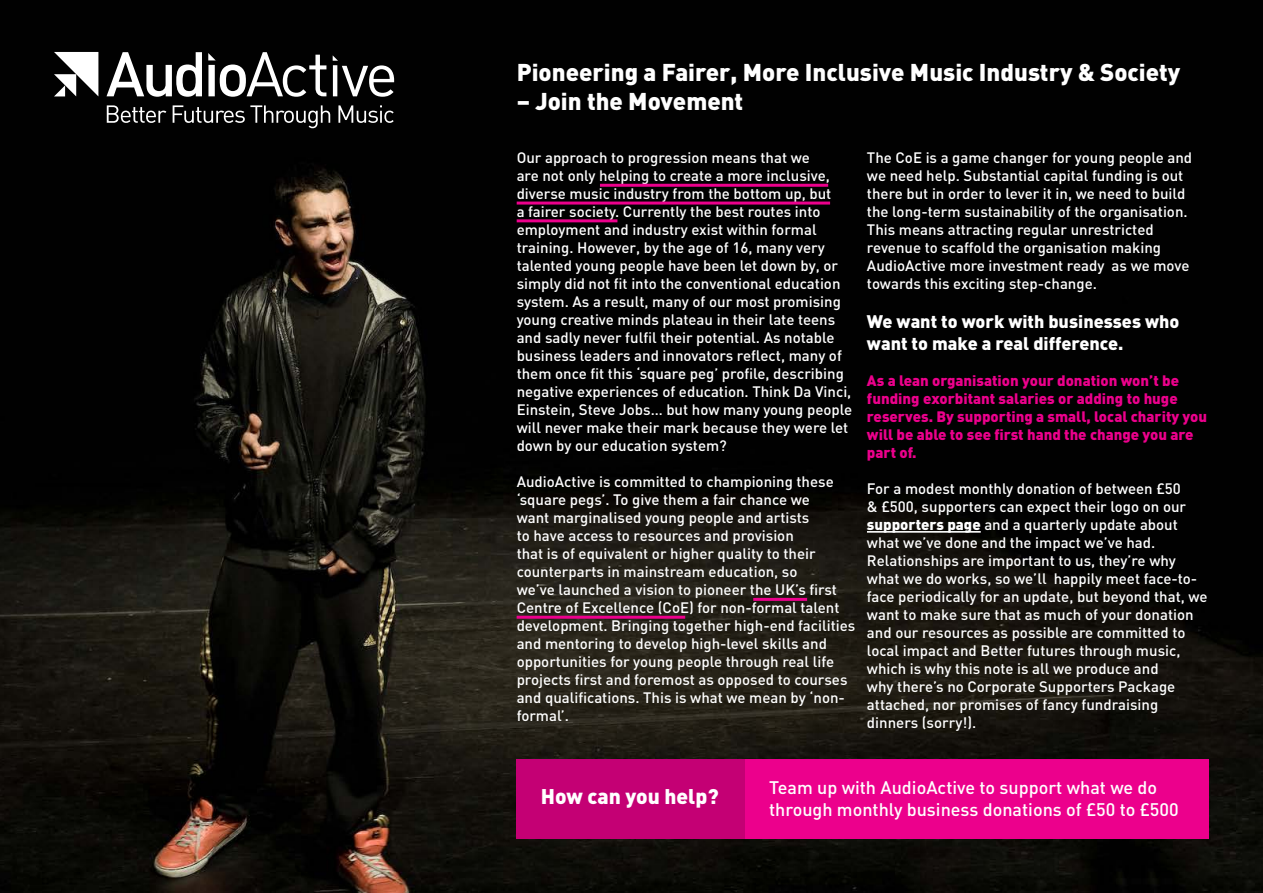
<style>
.page{position:relative;width:1263px;height:893px;background:#fff}
.page>*{position:absolute;margin:0;border:0;box-sizing:border-box;transform-origin:0 0}
.t1{font:900 24px "DIN";color:#fff}
.t2{font:900 21px "DIN";color:#fff}
.t3{font:500 18px/21.6px "DIN";color:#fff}
.t4{font:900 18px/21.6px "DIN";color:#fff}
.t5{font:500 15px/18px "DIN";color:#fff}
.t6{font:900 15px/18px "DIN";color:#ec008c}
.s1{font-weight:900}
</style>
<div class="page">
<img style="left:0;top:0;width:1263px;height:893px">
<svg style="left:107px;top:52px;width:95px;height:45px"></svg>
<svg style="left:208px;top:52px;width:118px;height:45px"></svg>
<svg style="left:333px;top:55px;width:61px;height:42px"></svg>
<svg style="left:54px;top:52px;width:44px;height:44px"></svg>
<svg style="left:107px;top:105px;width:59px;height:18px"></svg>
<svg style="left:173px;top:105px;width:157px;height:23px;background:#313131"></svg>
<svg style="left:338px;top:105px;width:56px;height:18px"></svg>
<hr style="left:867px;top:531px;width:114px;height:2px;background:#fff">
<hr style="left:600px;top:184px;width:228px;height:3px;background:#ec008c">
<hr style="left:517px;top:202px;width:313px;height:3px;background:#ec008c">
<hr style="left:517px;top:219px;width:100px;height:3px;background:#ec008c">
<hr style="left:753px;top:598px;width:54px;height:3px;background:#ec008c">
<hr style="left:517px;top:616px;width:168px;height:3px;background:#ec008c">
<div style="left:517px;top:759px;width:692px;height:80px;background:#ec008c"></div>
<div style="left:517px;top:759px;width:228px;height:80px;background:#c40074"></div>
<h1 class="t1" style="left:517px;top:57px;width:665px">Pioneering a Fairer, More Inclusive Music Industry &amp; Society</h1>
<h1 class="t1" style="left:517px;top:86px;width:228px">– Join the Movement</h1>
<p class="t5" style="left:517px;top:148px;width:337px">Our approach to progression means that we<br>are not only helping to create a more inclusive, diverse music industry from the bottom up, but<br>a fairer society. Currently the best routes into employment and industry exist within formal training. However, by the age of 16, many very talented young people have been let down by, or simply did not fit into the conventional education system. As a result, many of our most promising young creative minds plateau in their late teens and sadly never fulfil their potential. As notable business leaders and innovators reflect, many of them once fit this ‘square peg’ profile, describing negative experiences of education. Think Da Vinci, Einstein, Steve Jobs… but how many young people will never make their mark because they were let down by our education system?</p>
<p class="t5" style="left:517px;top:472px;width:340px">AudioActive is committed to championing these ‘square pegs’. To give them a fair chance we<br>want marginalised young people and artists<br>to have access to resources and provision<br>that is of equivalent or higher quality to their counterparts in mainstream education, so<br>we’ve launched a vision to pioneer the UK’s first Centre of Excellence (CoE) for non-formal talent development. Bringing together high-end facilities and mentoring to develop high-level skills and opportunities for young people through real life projects first and foremost as opposed to courses and qualifications. This is what we mean by ‘non&shy;formal’.</p>
<p class="t5" style="left:867px;top:148px;width:327px">The CoE is a game changer for young people and we need help. Substantial capital funding is out there but in order to lever it in, we need to build the long-term sustainability of the organisation.<br>This means attracting regular unrestricted revenue to scaffold the organisation making AudioActive more investment ready as we move towards this exciting step-change.</p>
<p class="t4" style="left:867px;top:310px;width:314px">We want to work with businesses who want to make a real difference.</p>
<p class="t6" style="left:867px;top:371px;width:342px">As a lean organisation your donation won’t be funding exorbitant salaries or adding to huge reserves. By supporting a small, local charity you will be able to see first hand the change you are part of.</p>
<p class="t5" style="left:867px;top:479px;width:342px">For a modest monthly donation of between £50<br>&amp; £500, supporters can expect their logo on our <span class="s1">supporters page</span> and a quarterly update about what we’ve done and the impact we’ve had.<br>Relationships are important to us, they’re why what we do works, so we’ll happily meet face-to&shy;face periodically for an update, but beyond that, we want to make sure that as much of your donation and our resources as possible are committed to local impact and Better futures through music, which is why this note is all we produce and<br>why there’s no Corporate Supporters Package attached, nor promises of fancy fundraising dinners (sorry!).</p>
<h2 class="t2" style="left:541px;top:782px;width:179px">How can you help?</h2>
<p class="t3" style="left:769px;top:776px;width:411px">Team up with AudioActive to support what we do through monthly business donations of £50 to £500</p>
</div>
